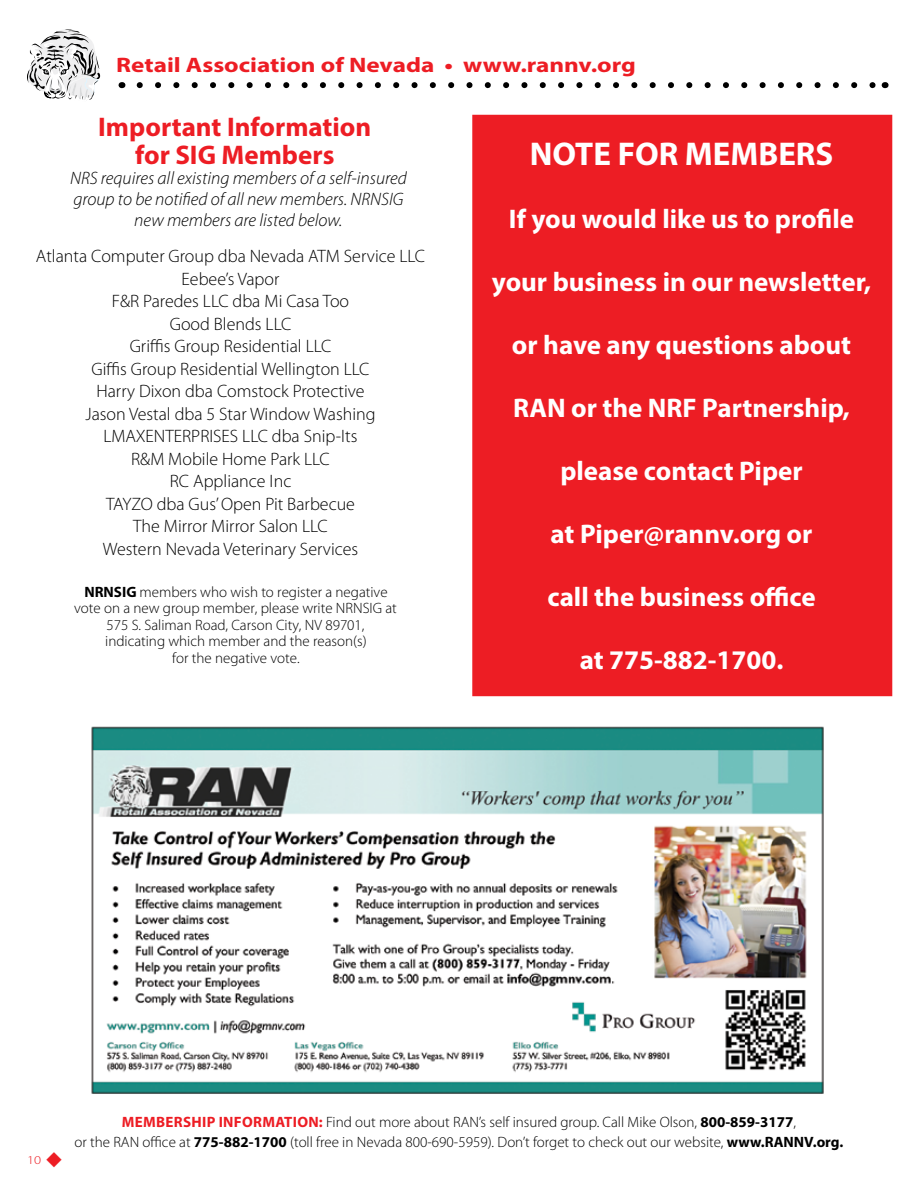
<style>
.page{position:relative;width:918px;height:1188px;background:#fff}
.page>*{position:absolute;margin:0;border:0;box-sizing:border-box;transform-origin:0 0}
.t1{font:700 33px "Myriad Pro";color:#fff}
.t2{font:700 27px "Myriad Pro";color:#fff}
.t3{font:700 27px/28.5px "Myriad Pro";color:#ed1d24;text-align:center}
.t4{font:700 21px "Myriad Pro";color:#ed1d24;scale:1.2 1}
.t5{font:300 18px/22.5px "Myriad Pro";color:#000;text-align:center}
.t6{font:italic 300 18px/21px "Myriad Pro";color:#000;text-align:center}
.t7{font:300 15px/16.5px "Myriad Pro";color:#000;text-align:center}
.t8{font:300 12px "Myriad Pro";color:#ed1d24;scale:1.2 1}
.s1{font-weight:700}
.s2{font-weight:700;color:#ed1d24}
</style>
<div class="page">
<svg style="left:27px;top:29px;width:73px;height:71px"></svg>
<svg style="left:140px;top:82px;width:736px;height:6px"></svg>
<div style="left:472px;top:115px;width:420px;height:581px;background:#ed1d24"></div>
<img style="left:91px;top:726px;width:733px;height:368px">
<h3 class="t4" style="left:116px;top:51px;width:435px">Retail Association of Nevada • www.rannv.org</h3>
<h2 class="t3" style="left:98px;top:112px;width:275px">Important Information for SIG Members</h2>
<p class="t6" style="left:70px;top:168px;width:338px">NRS requires all existing members of a self-insured group to be notified of all new members. NRNSIG new members are listed below.</p>
<p class="t5" style="left:36px;top:245px;width:391px">Atlanta Computer Group dba Nevada ATM Service LLC<br>Eebee’s Vapor<br>F&amp;R Paredes LLC dba Mi Casa Too<br>Good Blends LLC<br>Griffis Group Residential LLC<br>Giffis Group Residential Wellington LLC<br>Harry Dixon dba Comstock Protective<br>Jason Vestal dba 5 Star Window Washing<br>LMAXENTERPRISES LLC dba Snip-Its<br>R&amp;M Mobile Home Park LLC<br>RC Appliance Inc<br>TAYZO dba Gus’ Open Pit Barbecue<br>The Mirror Mirror Salon LLC<br>Western Nevada Veterinary Services</p>
<p class="t7" style="left:74px;top:584px;width:324px"><span class="s1">NRNSIG</span> members who wish to register a negative vote on a new group member, please write NRNSIG at 575 S. Saliman Road, Carson City, NV 89701,<br>indicating which member and the reason(s)<br>for the negative vote.</p>
<h1 class="t1" style="left:530px;top:132px;width:109px">NOTE FOR</h1>
<h1 class="t1" style="left:685px;top:132px;width:150px">MEMBERS</h1>
<h2 class="t2" style="left:509px;top:201px;width:347px">If you would like us to profile</h2>
<h2 class="t2" style="left:492px;top:264px;width:381px">your business in our newsletter,</h2>
<h2 class="t2" style="left:512px;top:327px;width:341px">or have any questions about</h2>
<h2 class="t2" style="left:513px;top:390px;width:338px">RAN or the NRF Partnership,</h2>
<h2 class="t2" style="left:560px;top:453px;width:244px">please contact Piper</h2>
<h2 class="t2" style="left:551px;top:516px;width:263px">at Piper@rannv.org or</h2>
<h2 class="t2" style="left:547px;top:579px;width:270px">call the business office</h2>
<h2 class="t2" style="left:580px;top:642px;width:205px">at 775-882-1700.</h2>
<p class="t8" style="left:27px;top:1154px;width:31px">10 ◆</p>
<p class="t7" style="left:74px;top:1113px;width:770px;line-height:19.5px"><span class="s2">Membership Information:</span> Find out more about RAN’s self insured group. Call Mike Olson, <span class="s1">800-859-3177</span>,<br>or the RAN office at <span class="s1">775-882-1700</span> (toll free in Nevada 800-690-5959). Don’t forget to check out our website, <span class="s1">www.RANNV.org.</span></p>
</div>
